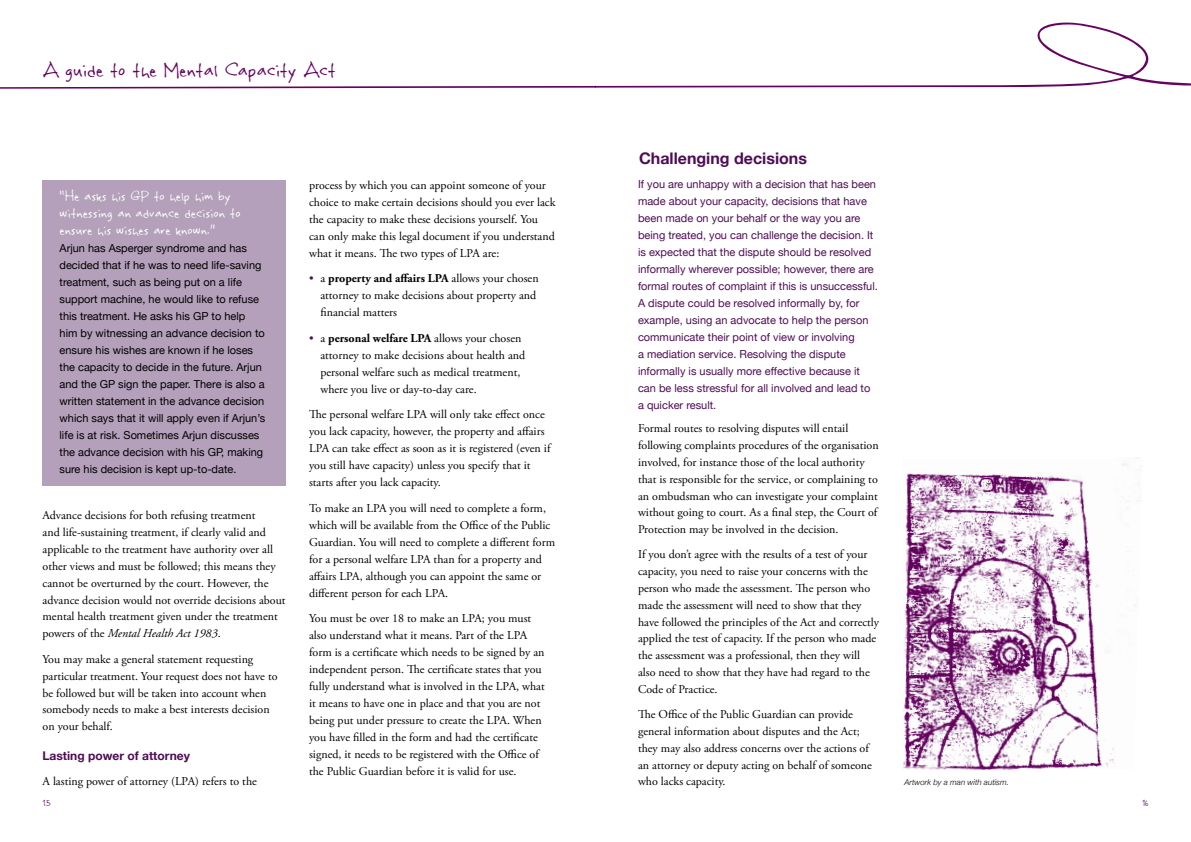
<style>
.page{position:relative;width:1191px;height:842px;background:#fff}
.page>*{position:absolute;margin:0;border:0;box-sizing:border-box;transform-origin:0 0}
.t1{font:24px "Rabiohead";color:#650360}
.t2{font:17px/17px "Rabiohead";color:#fff}
.t3{font:700 16px "Helvetica Neue";color:#4f0c55}
.t4{font:12px/17px "Adobe Garamond Pro";color:#000}
.t5{font:700 12px "Helvetica Neue";color:#4f0c55}
.t6{font:11px/17px "Helvetica Neue";color:#4f0c55}
.t7{font:11px/17px "Helvetica Neue";color:#000}
.t8{font:10px "Rabiohead";color:#4f0c55}
.t9{font:italic 300 8px "Helvetica Neue";color:#000}
.s1{font-style:italic}
.s2{color:#4f0c55}
.s3{font-weight:700}
</style>
<div class="page">
<svg style="left:0;top:23px;width:1191px;height:66px"></svg>
<div style="left:43px;top:180px;width:243px;height:305px;background:#b4a0ba"></div>
<img style="left:903px;top:457px;width:239px;height:313px">
<h1 class="t1" style="left:43px;top:55px;width:295px">A guide to the Mental Capacity Act</h1>
<h2 class="t2" style="left:60px;top:187px;width:183px">“He asks his GP to help him by witnessing an advance decision to ensure his wishes are known.”</h2>
<p class="t7" style="left:60px;top:240px;width:207px">Arjun has Asperger syndrome and has decided that if he was to need life-saving treatment, such as being put on a life support machine, he would like to refuse this treatment. He asks his GP to help him by witnessing an advance decision to ensure his wishes are known if he loses the capacity to decide in the future. Arjun and the GP sign the paper. There is also a written statement in the advance decision which says that it will apply even if Arjun’s life is at risk. Sometimes Arjun discusses the advance decision with his GP, making sure his decision is kept up-to-date.</p>
<p class="t4" style="left:43px;top:507px;width:245px">Advance decisions for both refusing treatment<br>and life-sustaining treatment, if clearly valid and applicable to the treatment have authority over all other views and must be followed; this means they cannot be overturned by the court. However, the advance decision would not override decisions about mental health treatment given under the treatment powers of the <span class="s1">Mental Health Act 1983</span>.</p>
<p class="t4" style="left:43px;top:651px;width:236px">You may make a general statement requesting particular treatment. Your request does not have to be followed but will be taken into account when somebody needs to make a best interests decision on your behalf.</p>
<p class="t5" style="left:43px;top:748px;width:149px">Lasting power of attorney</p>
<p class="t4" style="left:43px;top:773px;width:216px">A lasting power of attorney (LPA) refers to the</p>
<p class="t8" style="left:43px;top:797px;width:10px">15</p>
<p class="t4" style="left:309px;top:177px;width:248px">process by which you can appoint someone of your choice to make certain decisions should you ever lack the capacity to make these decisions yourself. You can only make this legal document if you understand what it means. The two types of LPA are:</p>
<p class="t4" style="left:320px;top:270px;width:220px;text-indent:-11px"><span class="s2">•</span> a <span class="s3">property and affairs LPA</span> allows your chosen attorney to make decisions about property and financial matters</p>
<p class="t4" style="left:320px;top:330px;width:206px;text-indent:-11px"><span class="s2">•</span> a <span class="s3">personal welfare LPA</span> allows your chosen attorney to make decisions about health and personal welfare such as medical treatment, where you live or day-to-day care.</p>
<p class="t4" style="left:309px;top:406px;width:243px">The personal welfare LPA will only take effect once you lack capacity, however, the property and affairs LPA can take effect as soon as it is registered (even if you still have capacity) unless you specify that it starts after you lack capacity.</p>
<p class="t4" style="left:309px;top:500px;width:248px">To make an LPA you will need to complete a form, which will be available from the Office of the Public Guardian. You will need to complete a different form for a personal welfare LPA than for a property and affairs LPA, although you can appoint the same or different person for each LPA.</p>
<p class="t4" style="left:309px;top:610px;width:237px">You must be over 18 to make an LPA; you must also understand what it means. Part of the LPA form is a certificate which needs to be signed by an independent person. The certificate states that you fully understand what is involved in the LPA, what it means to have one in place and that you are not being put under pressure to create the LPA. When you have filled in the form and had the certificate signed, it needs to be registered with the Office of the Public Guardian before it is valid for use.</p>
<h3 class="t3" style="left:639px;top:148px;width:169px">Challenging decisions</h3>
<p class="t6" style="left:638px;top:175px;width:241px">If you are unhappy with a decision that has been made about your capacity, decisions that have been made on your behalf or the way you are being treated, you can challenge the decision. It is expected that the dispute should be resolved informally wherever possible; however, there are formal routes of complaint if this is unsuccessful.<br>A dispute could be resolved informally by, for example, using an advocate to help the person communicate their point of view or involving<br>a mediation service. Resolving the dispute informally is usually more effective because it can be less stressful for all involved and lead to a quicker result.</p>
<p class="t4" style="left:638px;top:420px;width:242px">Formal routes to resolving disputes will entail following complaints procedures of the organisation involved, for instance those of the local authority that is responsible for the service, or complaining to an ombudsman who can investigate your complaint without going to court. As a final step, the Court of Protection may be involved in the decision.</p>
<p class="t4" style="left:638px;top:547px;width:243px">If you don’t agree with the results of a test of your capacity, you need to raise your concerns with the person who made the assessment. The person who made the assessment will need to show that they have followed the principles of the Act and correctly applied the test of capacity. If the person who made the assessment was a professional, then they will also need to show that they have had regard to the Code of Practice.</p>
<p class="t4" style="left:638px;top:706px;width:235px">The Office of the Public Guardian can provide general information about disputes and the Act; they may also address concerns over the actions of an attorney or deputy acting on behalf of someone who lacks capacity.</p>
<p class="t9" style="left:904px;top:778px;width:106px">Artwork by a man with autism.</p>
<p class="t8" style="left:1142px;top:797px;width:8px">16</p>
</div>
